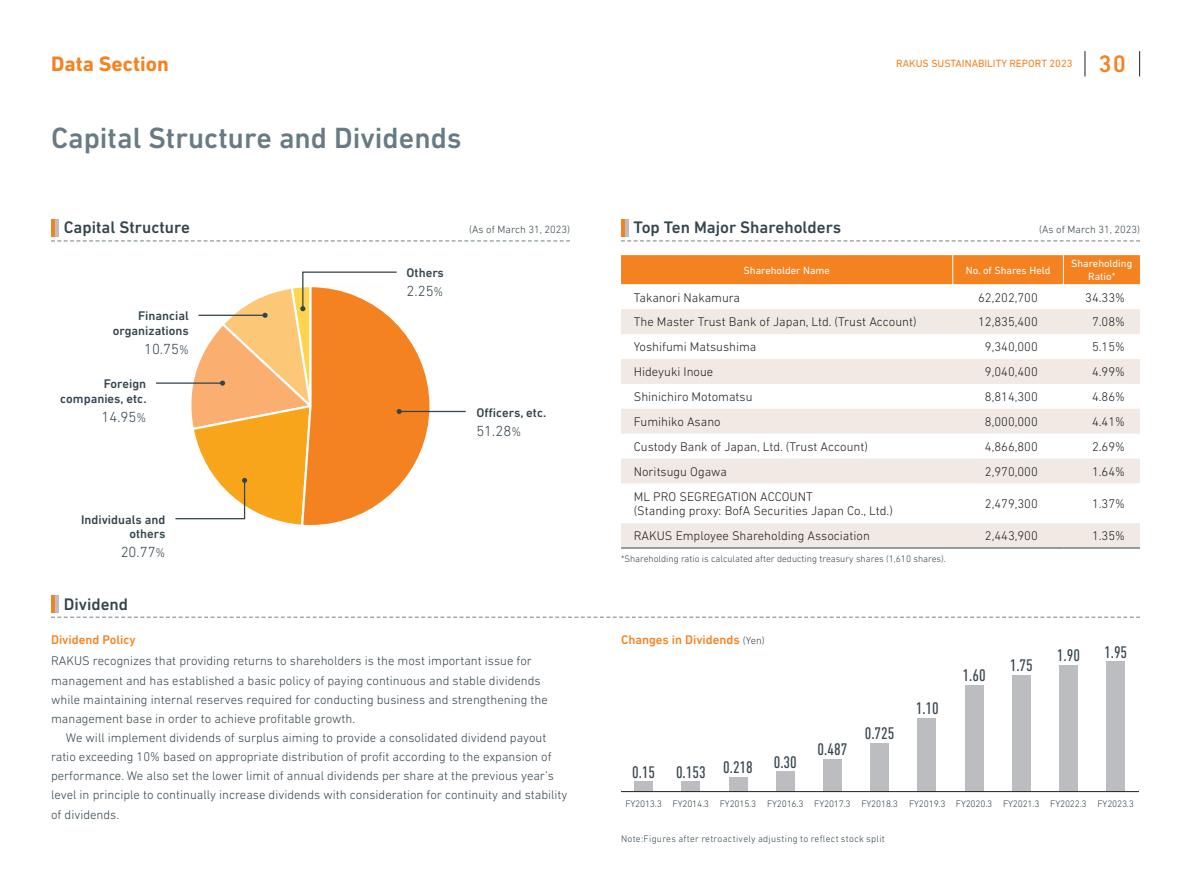
<style>
.page{position:relative;width:1191px;height:893px;background:#fff}
.page>*{position:absolute;margin:0;border:0;box-sizing:border-box;transform-origin:0 0}
.t1{font:500 29.7px "DIN Next LT Pro";color:#687a83}
.t2{font:500 24.3px "DIN Next LT Pro";color:#f58220}
.t3{font:700 21.3px "DIN Next LT Pro";color:#f58220}
.t4{font:condensed 17.1px "DIN Next LT Pro";color:#33444d}
.t5{font:500 16.95px "DIN Next LT Pro";color:#33444d}
.t6{font:300 14.85px "DIN Next LT Pro";color:#33444d}
.t7{font:300 12.75px/19.2px "DIN Next LT Pro";color:#33444d}
.t8{font:300 12.75px/14.9px "DIN Next LT Pro";color:#231f20}
.t9{font:500 12.75px/14.9px "DIN Next LT Pro";color:#33444d;text-align:right}
.t10{font:500 12.75px "DIN Next LT Pro";color:#f58220}
.t11{font:10.65px/12.8px "DIN Next LT Pro";color:#fff;text-align:center}
.t12{font:300 10.65px "DIN Next LT Pro";color:#33444d}
.t13{font:10.65px "DIN Next LT Pro";color:#f58220}
.t14{font:300 9.6px "DIN Next LT Pro";letter-spacing:-.02em;color:#33444d}
.t15{font:300 9.6px "DIN Next LT Pro";color:#33444d}
.t16{font:300 9.6px "DIN Next LT Pro";letter-spacing:.03em;color:#33444d}
.s1{font-size:12.75px}
.s2{font-weight:300;font-size:10.65px;color:#33444d}
</style>
<div class="page">
<div style="left:634px;top:782px;width:19px;height:10px;background:#bcbdc0"></div>
<div style="left:681px;top:781px;width:19px;height:11px;background:#bcbdc0"></div>
<div style="left:728px;top:777px;width:19px;height:15px;background:#bcbdc0"></div>
<div style="left:776px;top:772px;width:18px;height:20px;background:#bcbdc0"></div>
<div style="left:823px;top:759px;width:19px;height:33px;background:#bcbdc0"></div>
<div style="left:870px;top:743px;width:19px;height:49px;background:#bcbdc0"></div>
<div style="left:917px;top:718px;width:19px;height:74px;background:#bcbdc0"></div>
<div style="left:964px;top:685px;width:19px;height:107px;background:#bcbdc0"></div>
<div style="left:1011px;top:675px;width:19px;height:117px;background:#bcbdc0"></div>
<div style="left:1059px;top:665px;width:19px;height:127px;background:#bcbdc0"></div>
<div style="left:1106px;top:661px;width:19px;height:131px;background:#bcbdc0"></div>
<hr style="left:621px;top:791px;width:518px;height:1px;background:#231f20">
<svg style="left:621px;top:309px;width:519px;height:239px;fill:#f0e9e4"></svg>
<hr style="left:621px;top:548px;width:331px;height:1px;background:#33444d">
<hr style="left:952px;top:548px;width:111px;height:1px;background:#33444d">
<hr style="left:1063px;top:548px;width:77px;height:1px;background:#33444d">
<div style="left:621px;top:255px;width:519px;height:29px;background:#f58220"></div>
<svg style="left:51px;top:240px;width:519px;height:2px"></svg>
<hr style="left:51px;top:219px;width:4px;height:17px;background:#f58220">
<div style="left:55px;top:219px;width:5px;height:17px;background:#bcbdc0"></div>
<svg style="left:621px;top:240px;width:519px;height:2px"></svg>
<hr style="left:621px;top:219px;width:4px;height:17px;background:#f58220">
<hr style="left:625px;top:219px;width:4px;height:17px;background:#bcbdc0">
<svg style="left:51px;top:617px;width:1089px;height:1px"></svg>
<hr style="left:51px;top:595px;width:4px;height:17px;background:#f58220">
<div style="left:55px;top:595px;width:5px;height:17px;background:#bcbdc0"></div>
<hr style="left:399px;top:411px;width:67px;height:1px;background:#33444d">
<hr style="left:156px;top:382px;width:66px;height:2px;background:#33444d">
<svg style="left:174px;top:271px;width:258px;height:254px"></svg>
<svg style="left:1084px;top:51px;width:1px;height:25px"></svg>
<svg style="left:1139px;top:51px;width:1px;height:25px"></svg>
<h3 class="t3" style="left:51px;top:51px;width:119px">Data Section</h3>
<p class="t13" style="left:896px;top:58px;width:178px">RAKUS SUSTAINABILITY REPORT 2023</p>
<h2 class="t2" style="left:1098px;top:50px;width:29px">30</h2>
<h1 class="t1" style="left:51px;top:121px;width:412px">Capital Structure and Dividends</h1>
<h3 class="t5" style="left:64px;top:218px;width:128px">Capital Structure</h3>
<p class="t12" style="left:469px;top:224px;width:102px">(As of March 31, 2023)</p>
<h3 class="t5" style="left:633px;top:218px;width:209px">Top Ten Major Shareholders</h3>
<p class="t12" style="left:1039px;top:224px;width:102px">(As of March 31, 2023)</p>
<p class="t9" style="left:113px;top:308px;width:77px">Financial organizations</p>
<p class="t6" style="left:144px;top:340px;width:46px">10.75<span class="s1">%</span></p>
<p class="t9" style="left:60px;top:376px;width:88px">Foreign companies, etc.</p>
<p class="t6" style="left:102px;top:408px;width:46px">14.95<span class="s1">%</span></p>
<p class="t9" style="left:81px;top:512px;width:86px">Individuals and others</p>
<p class="t6" style="left:121px;top:544px;width:46px">20.77<span class="s1">%</span></p>
<p class="t9" style="left:406px;top:265px;width:39px">Others</p>
<p class="t6" style="left:406px;top:282px;width:38px">2.25<span class="s1">%</span></p>
<p class="t9" style="left:476px;top:405px;width:71px">Officers, etc.</p>
<p class="t6" style="left:476px;top:422px;width:46px">51.28<span class="s1">%</span></p>
<h3 class="t5" style="left:64px;top:594px;width:66px">Dividend</h3>
<p class="t10" style="left:51px;top:633px;width:86px">Dividend Policy</p>
<p class="t7" style="left:51px;top:651px;width:498px">RAKUS recognizes that providing returns to shareholders is the most important issue for management and has established a basic policy of paying continuous and stable dividends while maintaining internal reserves required for conducting business and strengthening the management base in order to achieve profitable growth.</p>
<p class="t7" style="left:51px;top:728px;width:518px;text-indent:15px">We will implement dividends of surplus aiming to provide a consolidated dividend payout ratio exceeding 10% based on appropriate distribution of profit according to the expansion of performance. We also set the lower limit of annual dividends per share at the previous year’s level in principle to continually increase dividends with consideration for continuity and stability of dividends.</p>
<p class="t11" style="left:743px;top:264px;width:88px">Shareholder Name</p>
<p class="t11" style="left:965px;top:264px;width:86px">No. of Shares Held</p>
<p class="t11" style="left:1071px;top:257px;width:63px">Shareholding<br>Ratio*</p>
<p class="t8" style="left:634px;top:290px;width:108px">Takanori Nakamura</p>
<p class="t8" style="left:978px;top:290px;width:61px">62,202,700</p>
<p class="t8" style="left:1085px;top:290px;width:41px">34.33%</p>
<p class="t8" style="left:634px;top:315px;width:284px">The Master Trust Bank of Japan, Ltd. (Trust Account)</p>
<p class="t8" style="left:978px;top:315px;width:61px">12,835,400</p>
<p class="t8" style="left:1092px;top:315px;width:34px">7.08%</p>
<p class="t8" style="left:634px;top:339px;width:124px">Yoshifumi Matsushima</p>
<p class="t8" style="left:985px;top:339px;width:54px">9,340,000</p>
<p class="t8" style="left:1092px;top:339px;width:34px">5.15%</p>
<p class="t8" style="left:634px;top:364px;width:81px">Hideyuki Inoue</p>
<p class="t8" style="left:985px;top:364px;width:54px">9,040,400</p>
<p class="t8" style="left:1092px;top:364px;width:34px">4.99%</p>
<p class="t8" style="left:634px;top:389px;width:120px">Shinichiro Motomatsu</p>
<p class="t8" style="left:985px;top:389px;width:54px">8,814,300</p>
<p class="t8" style="left:1092px;top:389px;width:34px">4.86%</p>
<p class="t8" style="left:634px;top:414px;width:88px">Fumihiko Asano</p>
<p class="t8" style="left:985px;top:414px;width:54px">8,000,000</p>
<p class="t8" style="left:1092px;top:414px;width:34px">4.41%</p>
<p class="t8" style="left:634px;top:439px;width:236px">Custody Bank of Japan, Ltd. (Trust Account)</p>
<p class="t8" style="left:985px;top:439px;width:54px">4,866,800</p>
<p class="t8" style="left:1092px;top:439px;width:34px">2.69%</p>
<p class="t8" style="left:634px;top:464px;width:95px">Noritsugu Ogawa</p>
<p class="t8" style="left:985px;top:464px;width:54px">2,970,000</p>
<p class="t8" style="left:1092px;top:464px;width:34px">1.64%</p>
<p class="t8" style="left:634px;top:489px;width:261px">ML PRO SEGREGATION ACCOUNT<br>(Standing proxy: BofA Securities Japan Co., Ltd.)</p>
<p class="t8" style="left:985px;top:496px;width:54px">2,479,300</p>
<p class="t8" style="left:1092px;top:496px;width:34px">1.37%</p>
<p class="t8" style="left:634px;top:528px;width:238px">RAKUS Employee Shareholding Association</p>
<p class="t8" style="left:985px;top:528px;width:54px">2,443,900</p>
<p class="t8" style="left:1092px;top:528px;width:34px">1.35%</p>
<p class="t15" style="left:621px;top:553px;width:326px">*Shareholding ratio is calculated after deducting treasury shares (1,610 shares).</p>
<p class="t10" style="left:621px;top:633px;width:145px">Changes in Dividends <span class="s2">(Yen)</span></p>
<h3 class="t4" style="left:632px;top:760px;width:166px">0.15 0.153 0.218 0.30</h3>
<h3 class="t4" style="left:817px;top:740px;width:31px">0.487</h3>
<h3 class="t4" style="left:865px;top:724px;width:31px">0.725</h3>
<h3 class="t4" style="left:915px;top:699px;width:25px">1.10</h3>
<h3 class="t4" style="left:962px;top:665px;width:25px">1.60</h3>
<h3 class="t4" style="left:1009px;top:655px;width:25px">1.75</h3>
<h3 class="t4" style="left:1057px;top:645px;width:25px">1.90</h3>
<p class="t14" style="left:625px;top:798px;width:463px">FY2013.3 FY2014.3 FY2015.3 FY2016.3 FY2017.3 FY2018.3 FY2019.3 FY2020.3 FY2021.3 FY2022.3</p>
<p class="t16" style="left:621px;top:833px;width:265px">Note:Figures after retroactively adjusting to reflect stock split</p>
<h3 class="t4" style="left:1104px;top:642px;width:25px">1.95</h3>
<p class="t15" style="left:1097px;top:798px;width:38px">FY2023.3</p>
</div>
